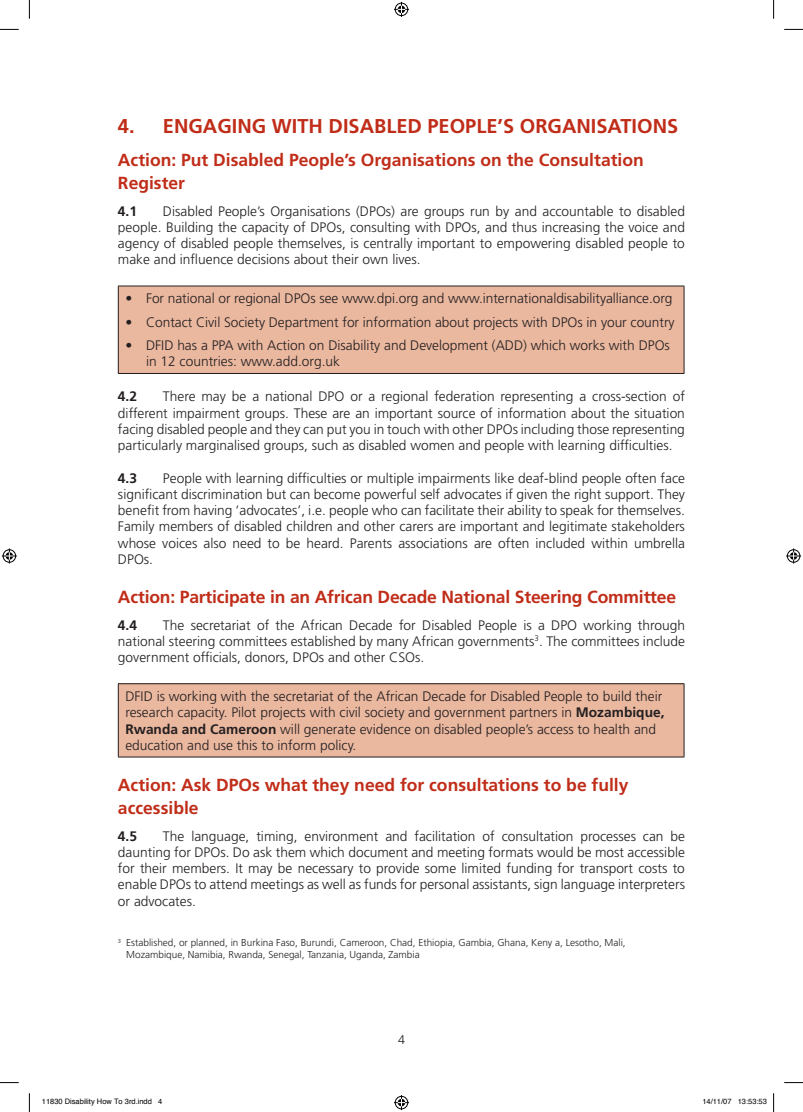
<style>
.page{position:relative;width:803px;height:1112px;background:#fff}
.page>*{position:absolute;margin:0;border:0;box-sizing:border-box;transform-origin:0 0}
.t1{font:700 20px "Frutiger LT Std";color:#c02d19}
.t2{font:700 17.5px/22.5px "Frutiger LT Std";color:#c02d19}
.t3{font:300 13.75px/16.2px "Frutiger LT Std";color:#231f20;text-align:justify}
.t4{font:700 13.75px "Frutiger LT Std";color:#231f20}
.t5{font:300 12.5px "Frutiger LT Std";color:#231f20}
.t6{font:300 10px/12.5px "Frutiger LT Std";color:#231f20}
.t7{font:7.5px "Helvetica";color:#000}
.s1{font-weight:700}
</style>
<div class="page">
<div style="left:118px;top:286px;width:566px;height:87px;background:#eab79f"></div>
<hr style="left:118px;top:285px;width:566px;height:1px;background:#231f20">
<hr style="left:118px;top:286px;width:1px;height:87px;background:#231f20">
<hr style="left:684px;top:286px;width:1px;height:87px;background:#231f20">
<hr style="left:118px;top:373px;width:566px;height:1px;background:#231f20">
<div style="left:118px;top:683px;width:566px;height:73px;background:#eab79f"></div>
<hr style="left:118px;top:683px;width:566px;height:1px;background:#231f20">
<hr style="left:118px;top:684px;width:1px;height:72px;background:#231f20">
<hr style="left:684px;top:684px;width:1px;height:72px;background:#231f20">
<hr style="left:118px;top:756px;width:566px;height:1px;background:#231f20">
<svg style="left:0;top:29px;width:19px;height:1px"></svg>
<svg style="left:784px;top:29px;width:19px;height:1px"></svg>
<svg style="left:0;top:1082px;width:19px;height:1px"></svg>
<svg style="left:784px;top:1082px;width:19px;height:1px"></svg>
<svg style="left:29px;top:0;width:1px;height:19px"></svg>
<svg style="left:29px;top:1093px;width:1px;height:18px"></svg>
<svg style="left:773px;top:0;width:1px;height:19px"></svg>
<svg style="left:773px;top:1093px;width:1px;height:18px"></svg>
<svg style="left:394px;top:2px;width:15px;height:15px"></svg>
<svg style="left:394px;top:1095px;width:15px;height:14px"></svg>
<svg style="left:2px;top:548px;width:15px;height:15px"></svg>
<svg style="left:786px;top:548px;width:15px;height:15px"></svg>
<h1 class="t1" style="left:118px;top:114px;width:113px">4. Engaging</h1>
<h1 class="t1" style="left:272px;top:114px;width:14px">with</h1>
<h1 class="t1" style="left:329px;top:114px;width:58px">Disabled</h1>
<h1 class="t1" style="left:427px;top:114px;width:24px">People</h1>
<h1 class="t1" style="left:497px;top:114px;width:136px">’s Organisations</h1>
<p class="t2" style="left:118px;top:149px;width:527px">Action: Put Disabled People’s Organisations on the Consultation<br>Register</p>
<p class="t4" style="left:118px;top:203px;width:21px">4.1</p>
<p class="t3" style="left:118px;top:203px;width:568px;text-indent:45px">Disabled People’s Organisations (DPOs) are groups run by and accountable to disabled people. Building the capacity of DPOs, consulting with DPOs, and thus increasing the voice and agency of disabled people themselves, is centrally important to empowering disabled people to make and influence decisions about their own lives.</p>
<p class="t3" style="left:125px;top:291px;width:549px">• For national or regional DPOs see www.dpi.org and www.internationaldisabilityalliance.org</p>
<p class="t3" style="left:125px;top:314px;width:551px">• Contact Civil Society Department for information about projects with DPOs in your country</p>
<p class="t3" style="left:146px;top:337px;width:525px;text-indent:-21px">• DFID has a PPA with Action on Disability and Development (ADD) which works with DPOs in 12 countries: www.add.org.uk</p>
<p class="t4" style="left:118px;top:388px;width:21px">4.2</p>
<p class="t3" style="left:118px;top:388px;width:568px;text-indent:45px">There may be a national DPO or a regional federation representing a cross-section of different impairment groups. These are an important source of information about the situation facing disabled people and they can put you in touch with other DPOs including those representing particularly marginalised groups, such as disabled women and people with learning difficulties.</p>
<p class="t4" style="left:118px;top:469px;width:21px">4.3</p>
<p class="t3" style="left:118px;top:470px;width:568px;text-indent:45px">People with learning difficulties or multiple impairments like deaf-blind people often face significant discrimination but can become powerful self advocates if given the right support. They benefit from having ‘advocates’, i.e. people who can facilitate their ability to speak for themselves.<br>Family members of disabled children and other carers are important and legitimate stakeholders whose voices also need to be heard. Parents associations are often included within umbrella DPOs.</p>
<p class="t2" style="left:118px;top:585px;width:560px">Action: Participate in an African Decade National Steering Committee</p>
<p class="t4" style="left:118px;top:616px;width:21px">4.4</p>
<p class="t3" style="left:118px;top:616px;width:569px;text-indent:45px">The secretariat of the African Decade for Disabled People is a DPO working through national steering committees established by many African governments<sup>3</sup>. The committees include government officials, donors, DPOs and other CSOs.</p>
<p class="t3" style="left:125px;top:688px;width:541px;text-align:left">DFID is working with the secretariat of the African Decade for Disabled People to build their research capacity. Pilot projects with civil society and government partners in <span class="s1">Mozambique, Rwanda and Cameroon</span> will generate evidence on disabled people’s access to health and education and use this to inform policy.</p>
<p class="t2" style="left:118px;top:773px;width:512px">Action: Ask DPOs what they need for consultations to be fully accessible</p>
<p class="t4" style="left:118px;top:827px;width:21px">4.5</p>
<p class="t3" style="left:118px;top:827px;width:568px;text-indent:45px">The language, timing, environment and facilitation of consultation processes can be daunting for DPOs. Do ask them which document and meeting formats would be most accessible for their members. It may be necessary to provide some limited funding for transport costs to enable DPOs to attend meetings as well as funds for personal assistants, sign language interpreters or advocates.</p>
<p class="t6" style="left:126px;top:936px;width:501px;text-indent:-8px"><sup>3</sup> Established, or planned, in Burkina Faso, Burundi, Cameroon, Chad, Ethiopia, Gambia, Ghana, Keny a, Lesotho, Mali,<br>Mozambique, Namibia, Rwanda, Senegal, Tanzania, Uganda, Zambia</p>
<p class="t5" style="left:398px;top:1032px;width:8px">4</p>
<p class="t7" style="left:42px;top:1095px;width:122px">11830 Disability How To 3rd.indd 4</p>
<p class="t7" style="left:702px;top:1095px;width:66px">14/11/07 13:53:53</p>
</div>
